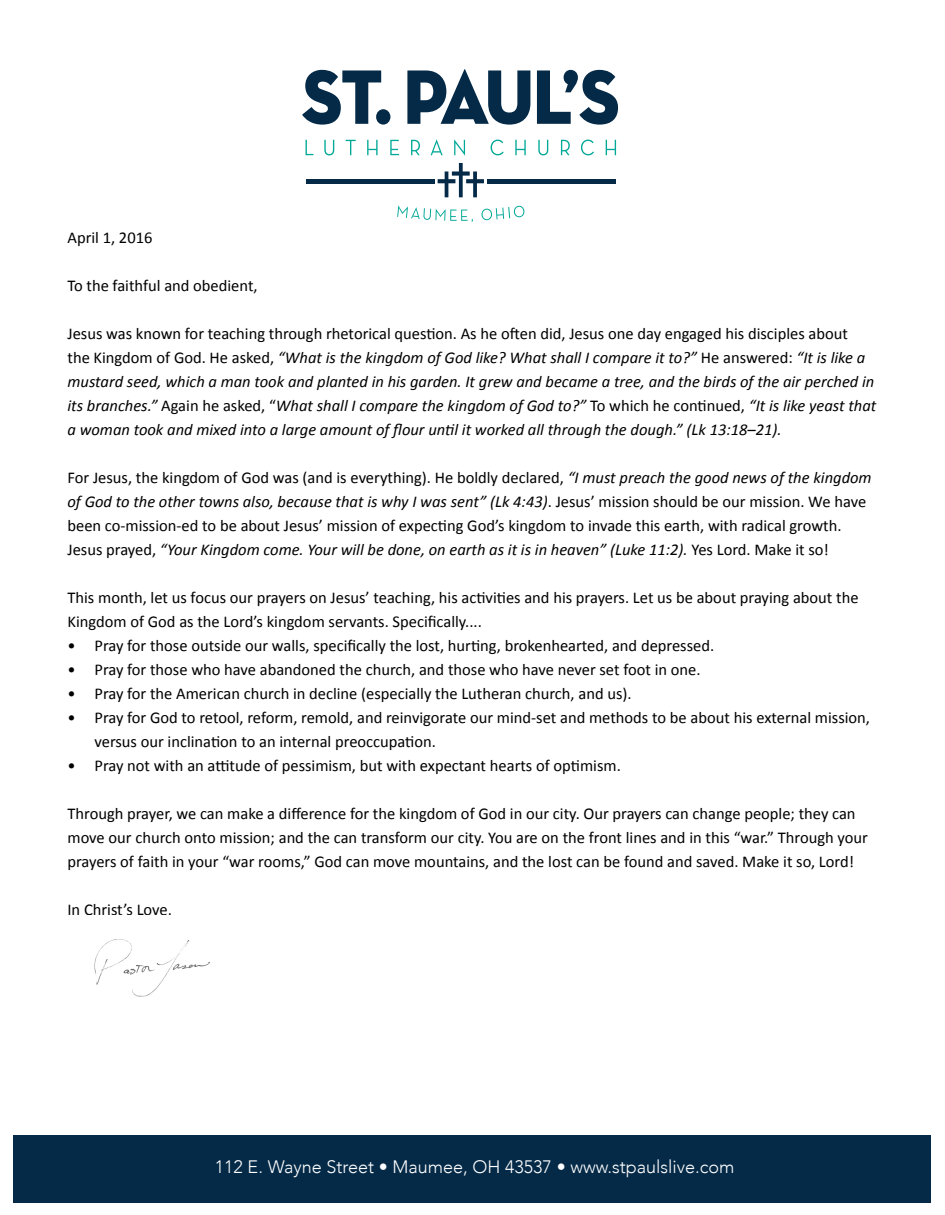
<style>
.page{position:relative;width:945px;height:1215px;background:#fff}
.page>*{position:absolute;margin:0;border:0;box-sizing:border-box;transform-origin:0 0}
.t1{font:300 18px "Avenir";color:#fff}
.t2{font:16.5px/24px "Calibri";color:#000}
.t3{font:italic 16.5px/24px "Calibri";color:#000}
.s1{font-style:normal}
.s2{font-style:italic}
</style>
<div class="page">
<div style="left:14px;top:1136px;width:918px;height:67px;background:#052a48"></div>
<svg style="left:306px;top:140px;width:7px;height:15px"></svg>
<svg style="left:324px;top:140px;width:10px;height:15px"></svg>
<svg style="left:346px;top:140px;width:10px;height:15px"></svg>
<svg style="left:367px;top:140px;width:11px;height:15px"></svg>
<svg style="left:390px;top:140px;width:9px;height:15px"></svg>
<svg style="left:411px;top:140px;width:9px;height:15px"></svg>
<svg style="left:431px;top:139px;width:12px;height:16px"></svg>
<svg style="left:454px;top:139px;width:11px;height:17px"></svg>
<svg style="left:491px;top:140px;width:13px;height:15px"></svg>
<svg style="left:515px;top:140px;width:11px;height:15px"></svg>
<svg style="left:538px;top:140px;width:10px;height:15px"></svg>
<svg style="left:561px;top:140px;width:9px;height:15px"></svg>
<svg style="left:581px;top:140px;width:13px;height:15px"></svg>
<svg style="left:606px;top:140px;width:10px;height:15px"></svg>
<svg style="left:397px;top:205px;width:76px;height:17px"></svg>
<svg style="left:481px;top:205px;width:44px;height:15px"></svg>
<svg style="left:302px;top:70px;width:79px;height:55px"></svg>
<div style="left:376px;top:109px;width:14px;height:16px;background:#042a47;border-radius:50%"></div>
<svg style="left:407px;top:69px;width:123px;height:56px"></svg>
<svg style="left:537px;top:70px;width:81px;height:55px"></svg>
<svg style="left:438px;top:163px;width:46px;height:34px"></svg>
<hr style="left:306px;top:179px;width:129px;height:4px;background:#042a47">
<hr style="left:487px;top:179px;width:129px;height:4px;background:#042a47">
<img style="left:94px;top:939px;width:116px;height:58px">
<p class="t2" style="left:68px;top:225px;width:86px">April 1, 2016</p>
<p class="t2" style="left:68px;top:273px;width:192px">To the faithful and obedient,</p>
<p class="t3" style="left:68px;top:321px;width:810px"><span class="s1">Jesus was known for teaching through rhetorical question. As he often did, Jesus one day engaged his disciples about<br>the Kingdom of God. He asked,</span> “What is the kingdom of God like? What shall I compare it to?” <span class="s1">He answered:</span> “It is like a mustard seed, which a man took and planted in his garden. It grew and became a tree, and the birds of the air perched in its branches.” <span class="s1">Again he asked, “</span>What shall I compare the kingdom of God to?” <span class="s1">To which he continued,</span> “It is like yeast that a woman took and mixed into a large amount of flour until it worked all through the dough.” (Lk 13:18–21).</p>
<p class="t2" style="left:68px;top:465px;width:806px">For Jesus, the kingdom of God was (and is everything). He boldly declared, <span class="s2">“I must preach the good news of the kingdom of God to the other towns also, because that is why I was sent” (Lk 4:43)</span>. Jesus’ mission should be our mission. We have been co-mission-ed to be about Jesus’ mission of expecting God’s kingdom to invade this earth, with radical growth.<br>Jesus prayed, <span class="s2">“Your Kingdom come. Your will be done, on earth as it is in heaven” (Luke 11:2).</span> Yes Lord. Make it so!</p>
<p class="t2" style="left:68px;top:585px;width:793px">This month, let us focus our prayers on Jesus’ teaching, his activities and his prayers. Let us be about praying about the<br>Kingdom of God as the Lord’s kingdom servants. Specifically....</p>
<p class="t2" style="left:68px;top:633px;width:648px">• Pray for those outside our walls, specifically the lost, hurting, brokenhearted, and depressed.</p>
<p class="t2" style="left:68px;top:657px;width:635px">• Pray for those who have abandoned the church, and those who have never set foot in one.</p>
<p class="t2" style="left:68px;top:681px;width:566px">• Pray for the American church in decline (especially the Lutheran church, and us).</p>
<p class="t2" style="left:94px;top:705px;width:777px;text-indent:-27px">• Pray for God to retool, reform, remold, and reinvigorate our mind-set and methods to be about his external mission, versus our inclination to an internal preoccupation.</p>
<p class="t2" style="left:68px;top:753px;width:555px">• Pray not with an attitude of pessimism, but with expectant hearts of optimism.</p>
<p class="t2" style="left:68px;top:801px;width:802px">Through prayer, we can make a difference for the kingdom of God in our city. Our prayers can change people; they can move our church onto mission; and the can transform our city. You are on the front lines and in this “war.” Through your prayers of faith in your “war rooms,” God can move mountains, and the lost can be found and saved. Make it so, Lord!</p>
<p class="t2" style="left:68px;top:897px;width:106px">In Christ’s Love,</p>
<p class="t1" style="left:215px;top:1156px;width:521px">112 E. Wayne Street • Maumee, OH 43537 • www.stpaulslive.com</p>
</div>
